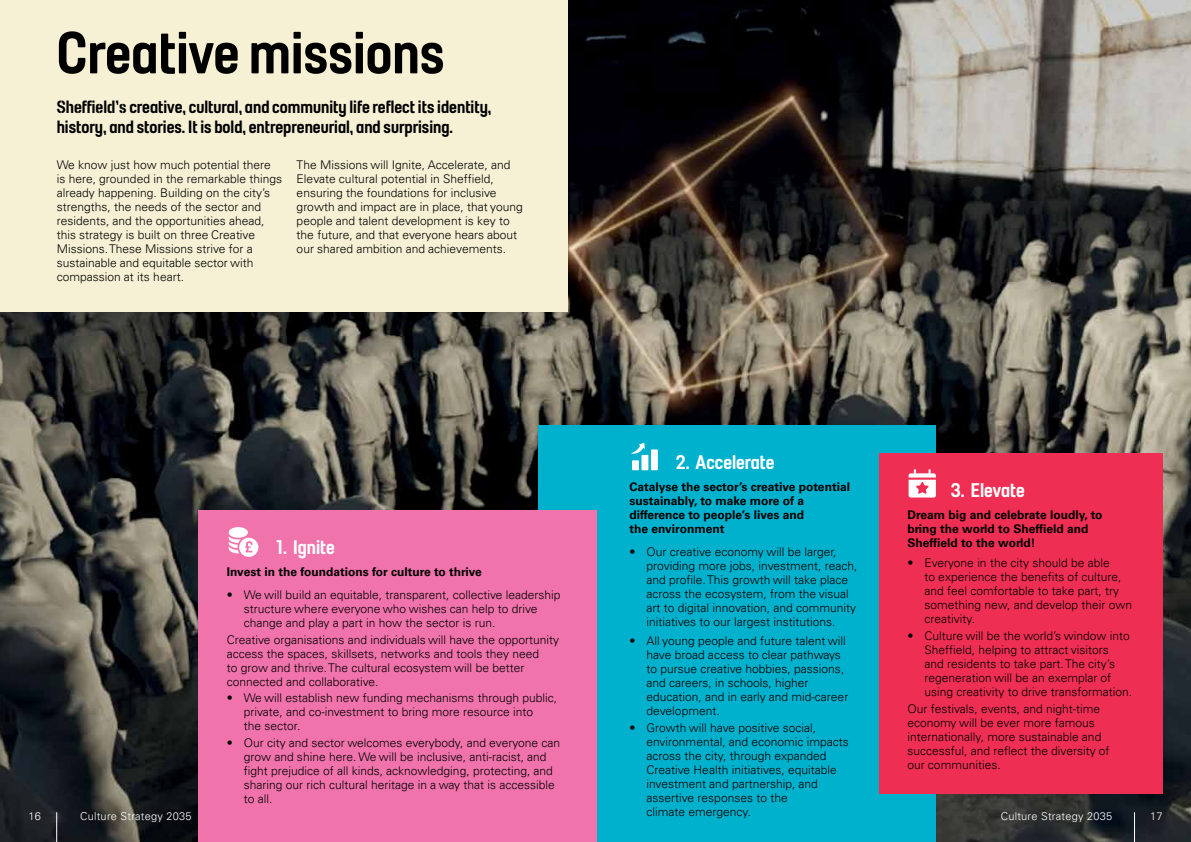
<style>
.page{position:relative;width:1191px;height:842px;background:#fff}
.page>*{position:absolute;margin:0;border:0;box-sizing:border-box;transform-origin:0 0}
.t1{font:60px "Sheffield Headline";color:#000}
.t2{font:20px "Sheffield Headline";color:#fff}
.t3{font:18px/20px "Sheffield Headline";color:#000}
.t4{font:300 12px/14px "Univers";color:#000}
.t5{font:700 12px/14px "Univers LT Std";color:#000}
.t6{font:300 11px "Univers";letter-spacing:.02em;color:#fff}
.s1{font-family:"Sheffield Stencil"}
</style>
<div class="page">
<img style="left:0;top:0;width:1191px;height:842px">
<div style="left:0;top:0;width:567px;height:312px;background:#f6f0d5"></div>
<div style="left:539px;top:425px;width:396px;height:417px;background:#00b1cd"></div>
<div style="left:198px;top:510px;width:399px;height:332px;background:#f173ac"></div>
<div style="left:879px;top:454px;width:283px;height:340px;background:#ee2f53"></div>
<hr style="left:56px;top:812px;width:1px;height:30px;background:#fff">
<hr style="left:1134px;top:812px;width:1px;height:30px;background:#fff">
<svg style="left:631px;top:443px;width:27px;height:27px"></svg>
<svg style="left:908px;top:469px;width:28px;height:28px"></svg>
<svg style="left:228px;top:527px;width:30px;height:30px"></svg>
<h1 class="t1" style="left:57px;top:16px;width:389px">Creative missions</h1>
<h3 class="t3" style="left:57px;top:96px;width:436px"><span class="s1">Sheffield’s</span> creative, cultural, and community life reflect its identity, history, and stories. It is bold, entrepreneurial, and surprising.</h3>
<p class="t4" style="left:57px;top:158px;width:227px">We know just how much potential there is here, grounded in the remarkable things already happening. Building on the city’s strengths, the needs of the sector and residents, and the opportunities ahead, this strategy is built on three Creative Missions. These Missions strive for a sustainable and equitable sector with compassion at its heart.</p>
<p class="t4" style="left:297px;top:158px;width:228px">The Missions will Ignite, Accelerate, and Elevate cultural potential in Sheffield, ensuring the foundations for inclusive growth and impact are in place, that young people and talent development is key to the future, and that everyone hears about our shared ambition and achievements.</p>
<h2 class="t2" style="left:675px;top:449px;width:100px">2. Accelerate</h2>
<p class="t5" style="left:629px;top:480px;width:222px">Catalyse the sector’s creative potential sustainably, to make more of a difference to people’s lives and<br>the environment</p>
<p class="t4" style="left:646px;top:544px;width:212px;text-indent:-17px">• Our creative economy will be larger, providing more jobs, investment, reach, and profile. This growth will take place across the ecosystem, from the visual art to digital innovation, and community initiatives to our largest institutions.</p>
<p class="t4" style="left:646px;top:634px;width:203px;text-indent:-17px">• All young people and future talent will have broad access to clear pathways to pursue creative hobbies, passions, and careers, in schools, higher education, and in early and mid-career development.</p>
<p class="t4" style="left:646px;top:721px;width:204px;text-indent:-17px">• Growth will have positive social, environmental, and economic impacts across the city, through expanded<br>Creative Health initiatives, equitable investment and partnership, and assertive responses to the<br>climate emergency.</p>
<h2 class="t2" style="left:950px;top:478px;width:76px">3. Elevate</h2>
<p class="t5" style="left:907px;top:508px;width:197px">Dream big and celebrate loudly, to bring the world to Sheffield and<br>Sheffield to the world!</p>
<p class="t4" style="left:924px;top:556px;width:209px;text-indent:-17px">• Everyone in the city should be able<br>to experience the benefits of culture, and feel comfortable to take part, try something new, and develop their own creativity.</p>
<p class="t4" style="left:924px;top:629px;width:209px;text-indent:-17px">• Culture will be the world’s window into Sheffield, helping to attract visitors<br>and residents to take part. The city’s regeneration will be an exemplar of using creativity to drive transformation.</p>
<p class="t4" style="left:907px;top:702px;width:204px">Our festivals, events, and night-time economy will be ever more famous internationally, more sustainable and successful, and reflect the diversity of our communities.</p>
<h2 class="t2" style="left:276px;top:534px;width:60px">1. Ignite</h2>
<p class="t5" style="left:227px;top:565px;width:256px">Invest in the foundations for culture to thrive</p>
<p class="t4" style="left:244px;top:587px;width:318px;text-indent:-17px">• We will build an equitable, transparent, collective leadership structure where everyone who wishes can help to drive change and play a part in how the sector is run.</p>
<p class="t4" style="left:227px;top:632px;width:334px">Creative organisations and individuals will have the opportunity access the spaces, skillsets, networks and tools they need<br>to grow and thrive. The cultural ecosystem will be better connected and collaborative.</p>
<p class="t4" style="left:244px;top:691px;width:315px;text-indent:-17px">• We will establish new funding mechanisms through public, private, and co-investment to bring more resource into<br>the sector.</p>
<p class="t4" style="left:244px;top:736px;width:318px;text-indent:-17px">• Our city and sector welcomes everybody, and everyone can grow and shine here. We will be inclusive, anti-racist, and fight prejudice of all kinds, acknowledging, protecting, and sharing our rich cultural heritage in a way that is accessible to all.</p>
<p class="t6" style="left:28px;top:810px;width:14px">16</p>
<p class="t6" style="left:80px;top:810px;width:113px">Culture Strategy 2035</p>
<p class="t6" style="left:1000px;top:810px;width:113px">Culture Strategy 2035</p>
<p class="t6" style="left:1150px;top:810px;width:14px">17</p>
</div>
